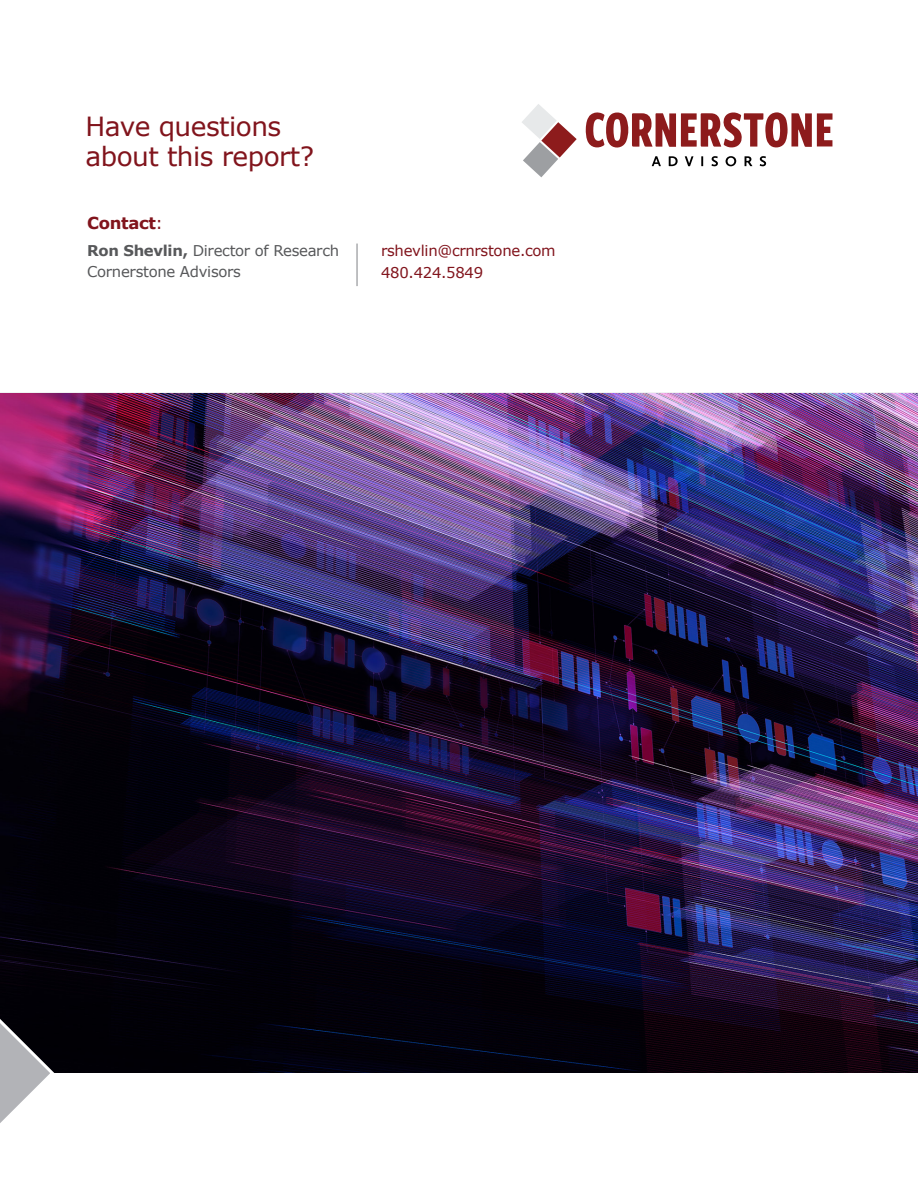
<style>
.page{position:relative;width:918px;height:1188px;background:#fff}
.page>*{position:absolute;margin:0;border:0;box-sizing:border-box;transform-origin:0 0}
.t1{font:26.4px/29.7px "Verdana";letter-spacing:-.02em;color:#81141c}
.t2{font:700 16.5px "Verdana";letter-spacing:-.02em;color:#81141c}
.t3{font:14.85px "Verdana";letter-spacing:-.02em;color:#57585a}
.t4{font:14.85px/22.4px "Verdana";letter-spacing:-.02em;color:#81141c}
.s1{font-weight:400}
.s2{font-weight:700}
</style>
<div class="page">
<hr style="left:357px;top:244px;width:1px;height:42px;background:#808285">
<svg style="left:541px;top:122px;width:36px;height:36px"></svg>
<svg style="left:521px;top:104px;width:36px;height:35px"></svg>
<svg style="left:523px;top:142px;width:35px;height:35px"></svg>
<svg style="left:586px;top:112px;width:246px;height:36px"></svg>
<svg style="left:652px;top:156px;width:9px;height:10px"></svg>
<svg style="left:669px;top:156px;width:9px;height:10px"></svg>
<svg style="left:685px;top:156px;width:8px;height:10px"></svg>
<svg style="left:701px;top:156px;width:2px;height:10px"></svg>
<svg style="left:712px;top:156px;width:6px;height:10px"></svg>
<svg style="left:726px;top:156px;width:10px;height:10px"></svg>
<svg style="left:745px;top:156px;width:7px;height:10px"></svg>
<svg style="left:760px;top:156px;width:6px;height:10px"></svg>
<img style="left:0;top:393px;width:918px;height:680px">
<svg style="left:0;top:1007px;width:57px;height:116px"></svg>
<p class="t1" style="left:86px;top:112px;width:230px">Have questions about this report?</p>
<p class="t2" style="left:87px;top:212px;width:77px">Contact<span class="s1">:</span></p>
<p class="t3" style="left:87px;top:241px;width:254px"><span class="s2">Ron Shevlin,</span> Director of Research</p>
<p class="t3" style="left:87px;top:262px;width:155px">Cornerstone Advisors</p>
<p class="t4" style="left:381px;top:239px;width:176px">rshevlin@crnrstone.com<br>480.424.5849</p>
</div>
